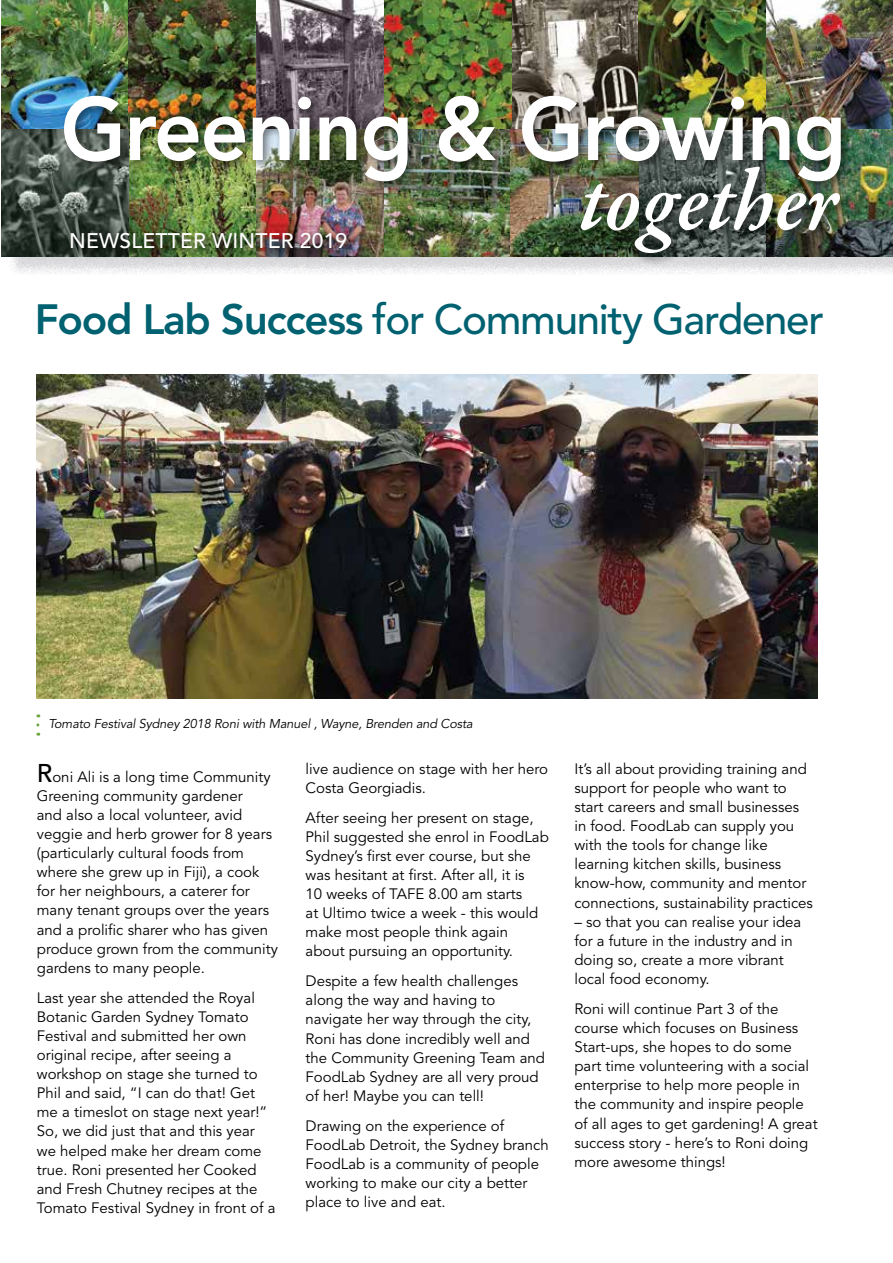
<style>
.page{position:relative;width:893px;height:1263px;background:#fff}
.page>*{position:absolute;margin:0;border:0;box-sizing:border-box;transform-origin:0 0}
.t1{font:800 88.5px "Avenir LT Std";letter-spacing:-.02em;color:#fff;scale:.95 1}
.t2{font:italic 600 88.5px "Garamond Premr Pro";letter-spacing:-.01em;color:#fff;scale:.95 1}
.t3{font:500 42px "Avenir LT Std";letter-spacing:-.03em;color:#006171}
.t4{font:500 21px "Avenir LT Std";letter-spacing:.01em;color:#fff}
.t5{font:15px/19px "Avenir LT Std";color:#000}
.t6{font:italic 12.75px "Avenir LT Std";letter-spacing:-.01em;color:#000}
.s1{font-weight:800}
.s2{font-weight:500;font-size:25.5px}
</style>
<div class="page">
<div style="left:9px;top:233px;width:884px;height:42px;background:#6c6b76;opacity:.3"></div>
<img style="left:1px;top:0;width:637px;height:129px">
<img style="left:1px;top:129px;width:59px;height:128px">
<img style="left:638px;top:0;width:255px;height:257px">
<div style="left:60px;top:92px;width:793px;height:174px;background:#000;opacity:.5"></div>
<img style="left:67px;top:229px;width:291px;height:32px">
<img style="left:37px;top:374px;width:781px;height:324px">
<svg style="left:36px;top:714px;width:3px;height:11px"></svg>
<h1 class="t1" style="left:61px;top:77px;width:829px">Greening &amp; Growing</h1>
<h1 class="t2" style="left:579px;top:146px;width:274px">together</h1>
<h3 class="t4" style="left:69px;top:229px;width:280px">NEWSLETTER WINTER 2019</h3>
<h2 class="t3" style="left:35px;top:295px;width:791px"><span class="s1">Food Lab Success</span> for Community Gardener</h2>
<p class="t6" style="left:48px;top:716px;width:426px">Tomato Festival Sydney 2018 Roni with Manuel , Wayne, Brenden and Costa</p>
<p class="t5" style="left:37px;top:767px;width:243px"><span class="s2">R</span>oni Ali is a long time Community<br>Greening community gardener<br>and also a local volunteer, avid veggie and herb grower for 8 years (particularly cultural foods from where she grew up in Fiji), a cook for her neighbours, a caterer for many tenant groups over the years and a prolific sharer who has given produce grown from the community gardens to many people.</p>
<p class="t5" style="left:37px;top:988px;width:240px">Last year she attended the Royal<br>Botanic Garden Sydney Tomato<br>Festival and submitted her own original recipe, after seeing a workshop on stage she turned to<br>Phil and said, “I can do that! Get me a timeslot on stage next year!”<br>So, we did just that and this year we helped make her dream come true. Roni presented her Cooked and Fresh Chutney recipes at the<br>Tomato Festival Sydney in front of a</p>
<p class="t5" style="left:306px;top:759px;width:244px">live audience on stage with her hero<br>Costa Georgiadis.</p>
<p class="t5" style="left:306px;top:808px;width:245px">After seeing her present on stage, Phil suggested she enrol in FoodLab Sydney’s first ever course, but she was hesitant at first. After all, it is<br>10 weeks of TAFE 8.00 am starts<br>at Ultimo twice a week - this would make most people think again about pursuing an opportunity.</p>
<p class="t5" style="left:306px;top:972px;width:241px">Despite a few health challenges along the way and having to navigate her way through the city,<br>Roni has done incredibly well and the Community Greening Team and<br>FoodLab Sydney are all very proud of her! Maybe you can tell!</p>
<p class="t5" style="left:306px;top:1116px;width:245px">Drawing on the experience of<br>FoodLab Detroit, the Sydney branch<br>FoodLab is a community of people working to make our city a better place to live and eat.</p>
<p class="t5" style="left:574px;top:759px;width:240px">It’s all about providing training and support for people who want to start careers and small businesses in food. FoodLab can supply you with the tools for change like learning kitchen skills, business know-how, community and mentor connections, sustainability practices</p>
<p class="t5" style="left:574px;top:912px;width:228px">– so that you can realise your idea for a future in the industry and in doing so, create a more vibrant local food economy.</p>
<p class="t5" style="left:574px;top:999px;width:245px">Roni will continue Part 3 of the course which focuses on Business<br>Start-ups, she hopes to do some part time volunteering with a social enterprise to help more people in the community and inspire people of all ages to get gardening! A great success story - here’s to Roni doing more awesome things!</p>
</div>
